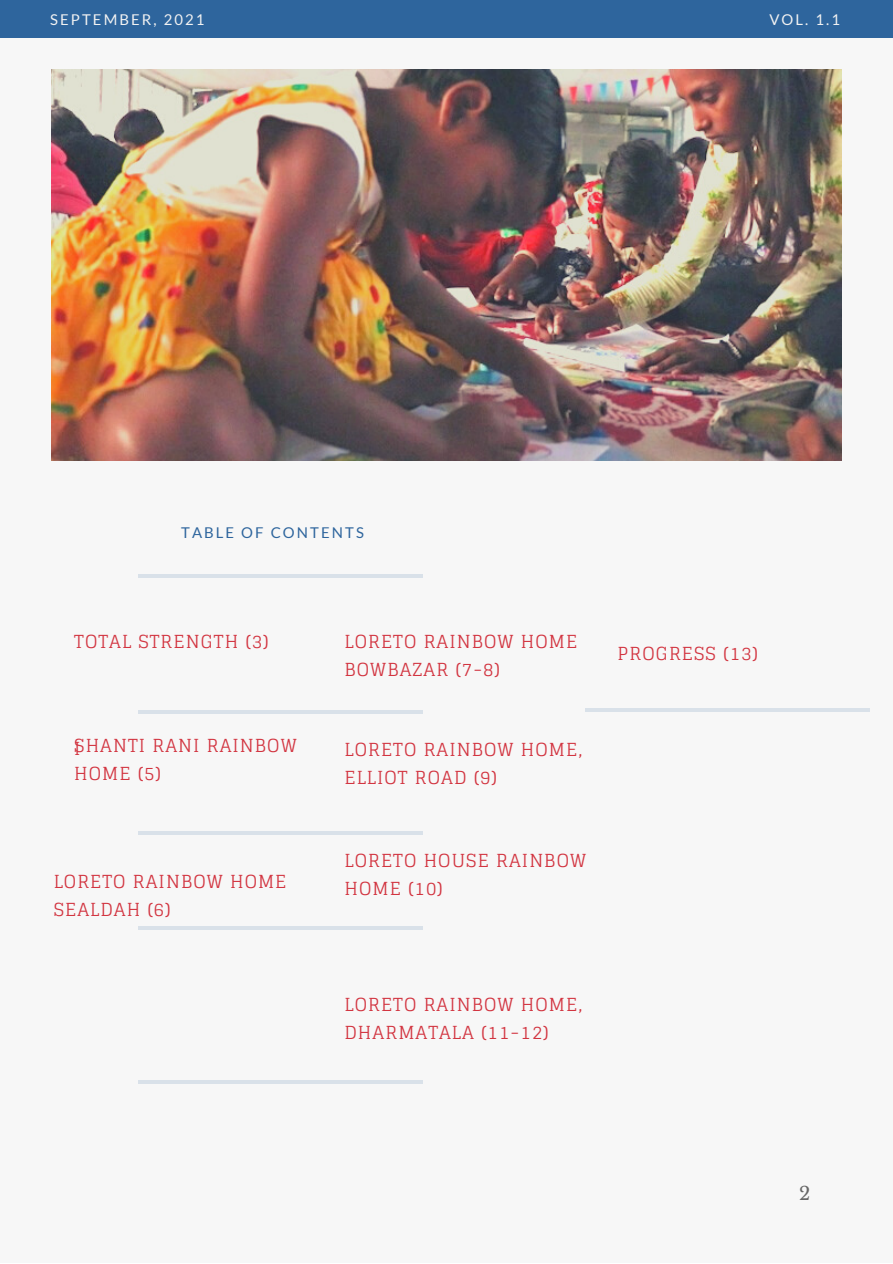
<style>
.page{position:relative;width:893px;height:1264px;background:#fff}
.page>*{position:absolute;margin:0;border:0;box-sizing:border-box;transform-origin:0 0}
.t1{font:18.15px "Libre Baskerville";color:#666}
.t2{font:18px/28px "Glegoo";letter-spacing:.06em;color:#d23440}
.t3{font:14.85px "Lato";letter-spacing:.14em;color:#f2f2f2}
.t4{font:14.85px "Lato";letter-spacing:.14em;color:#2e659d}
</style>
<div class="page">
<div style="left:0;top:0;width:892px;height:1262px;background:#f7f7f7"></div>
<div style="left:0;top:0;width:892px;height:38px;background:#2e659d"></div>
<hr style="left:139px;top:710px;width:284px;height:3px;background:#2e659d">
<hr style="left:139px;top:926px;width:284px;height:3px;background:#2e659d">
<hr style="left:139px;top:1080px;width:284px;height:3px;background:#2e659d">
<hr style="left:139px;top:574px;width:284px;height:3px;background:#2e659d">
<img style="left:51px;top:69px;width:790px;height:391px">
<hr style="left:139px;top:831px;width:284px;height:4px;background:#d9e1e9">
<hr style="left:585px;top:708px;width:284px;height:4px;background:#d9e1e9">
<p class="t3" style="left:50px;top:11px;width:156px">SEPTEMBER, 2021</p>
<p class="t3" style="left:769px;top:11px;width:72px">VOL. 1.1</p>
<p class="t4" style="left:181px;top:523px;width:184px">TABLE OF CONTENTS</p>
<p class="t2" style="left:74px;top:627px;width:196px">TOTAL STRENGTH (3)</p>
<p class="t2" style="left:74px;top:731px;width:224px">ISHANTI RANI RAINBOW<br>HOME (5)</p>
<p class="t2" style="left:54px;top:867px;width:234px">LORETO RAINBOW HOME<br>SEALDAH (6)</p>
<p class="t2" style="left:344px;top:627px;width:234px">LORETO RAINBOW HOME<br>BOWBAZAR (7-8)</p>
<p class="t2" style="left:344px;top:736px;width:239px">LORETO RAINBOW HOME,<br>ELLIOT ROAD (9)</p>
<p class="t2" style="left:344px;top:846px;width:243px">LORETO HOUSE RAINBOW<br>HOME (10)</p>
<p class="t2" style="left:617px;top:640px;width:142px">PROGRESS (13)</p>
<p class="t2" style="left:344px;top:991px;width:239px">LORETO RAINBOW HOME,<br>DHARMATALA (11-12)</p>
<p class="t1" style="left:799px;top:1181px;width:13px">2</p>
</div>
